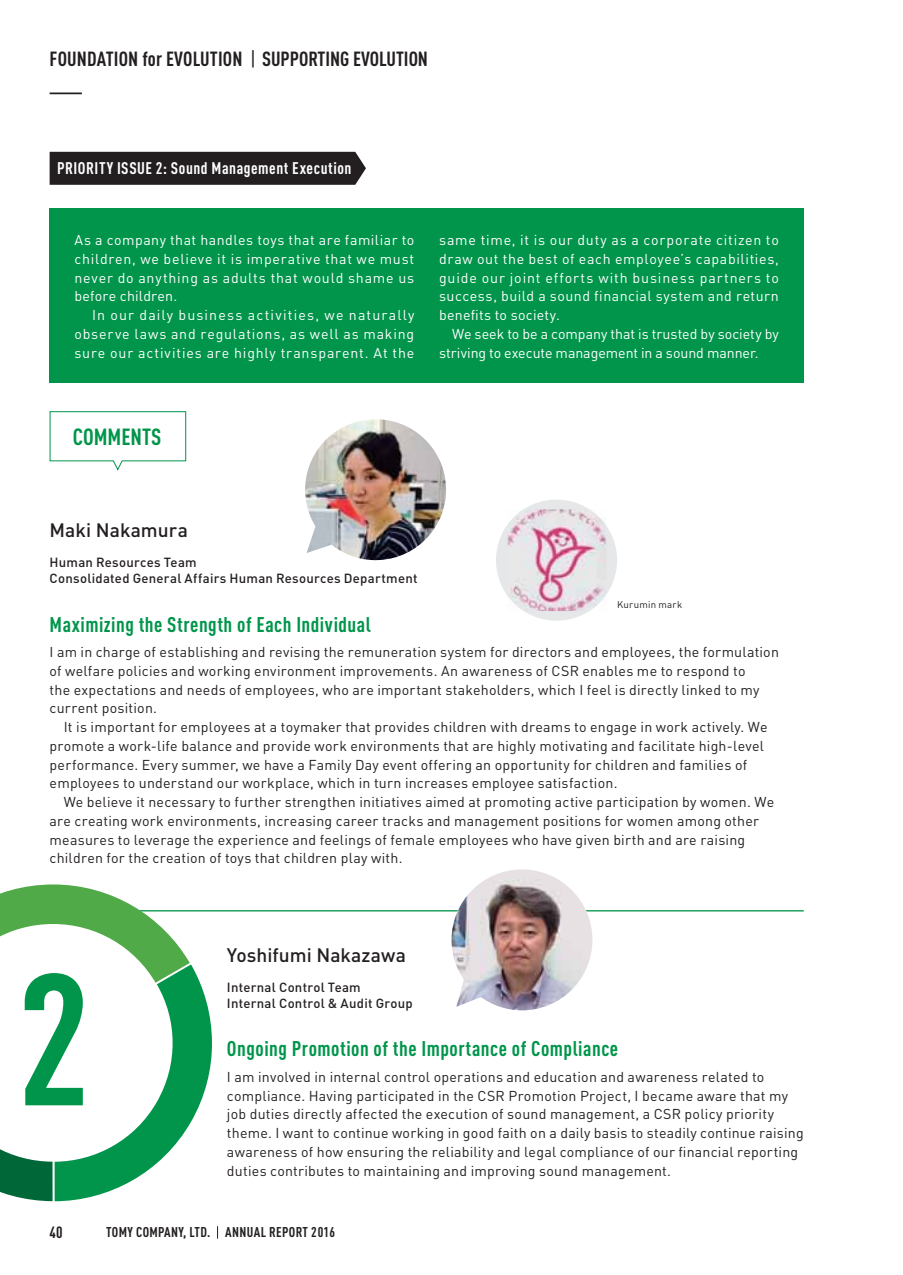
<style>
.page{position:relative;width:903px;height:1275px;background:#fff}
.page>*{position:absolute;margin:0;border:0;box-sizing:border-box;transform-origin:0 0}
.t1{font:700 condensed 183.75px "DIN Pro";color:#00954b}
.t2{font:700 condensed 23.1px "DIN Pro";color:#00954b}
.t3{font:700 condensed 21px "DIN Pro";letter-spacing:.025em;color:#00954b}
.t4{font:700 condensed 20.3px "DIN Pro";color:#231f20}
.t5{font:500 19.25px "DIN";color:#231f20}
.t6{font:700 condensed 16.62px "DIN Pro";letter-spacing:.03em;color:#fff}
.t7{font:700 condensed 16.1px "DIN Pro";color:#231f20}
.t8{font:14.17px/18.7px "DIN";letter-spacing:.015em;color:#231f20}
.t9{font:14.17px/18.7px "DIN";letter-spacing:.03em;color:#fff;text-align:justify}
.t10{font:14.17px/18.7px "DIN";letter-spacing:-.005em;color:#fff}
.t11{font:700 condensed 14px "DIN Pro";letter-spacing:.025em;color:#231f20}
.t12{font:500 13.12px/15.8px "DIN";letter-spacing:.02em;color:#231f20}
.t13{font:9.62px "DIN";letter-spacing:.025em;color:#231f20}
.s1{font-family:"DIN";font-weight:400;font-stretch:normal}
</style>
<div class="page">
<div style="left:50px;top:152px;width:316px;height:33px;background:#231f20"></div>
<div style="left:50px;top:208px;width:754px;height:175px;background:#00954b"></div>
<hr style="left:50px;top:93px;width:32px;height:1px;background:#231f20">
<hr style="left:134px;top:910px;width:670px;height:1px;background:#00954b">
<svg style="left:49px;top:411px;width:138px;height:60px"></svg>
<img style="left:305px;top:419px;width:141px;height:142px">
<img style="left:451px;top:869px;width:141px;height:141px">
<svg style="left:0;top:884px;width:220px;height:317px"></svg>
<div style="left:496px;top:500px;width:121px;height:121px;background:#e6e7e8;border-radius:50%"></div>
<img style="left:507px;top:509px;width:99px;height:102px;border-radius:16px">
<svg style="left:217px;top:1226px;width:1px;height:13px"></svg>
<h3 class="t4" style="left:50px;top:51px;width:380px">FOUNDATION for EVOLUTION <span class="s1">|</span> SUPPORTING EVOLUTION</h3>
<p class="t6" style="left:57px;top:162px;width:296px">PRIORITY ISSUE 2: Sound Management Execution</p>
<p class="t9" style="left:74px;top:232px;width:341px">As a company that handles toys that are familiar to children, we believe it is imperative that we must never do anything as adults that would shame us before children.</p>
<p class="t9" style="left:74px;top:307px;width:341px;text-indent:18px">In our daily business activities, we naturally observe laws and regulations, as well as making sure our activities are highly transparent. At the</p>
<p class="t9" style="left:439px;top:232px;width:341px">same time, it is our duty as a corporate citizen to draw out the best of each employee’s capabilities, guide our joint efforts with business partners to success, build a sound financial system and return benefits to society.</p>
<p class="t10" style="left:439px;top:326px;width:341px;text-indent:13px">We seek to be a company that is trusted by society by striving to execute management in a sound manner.</p>
<h2 class="t2" style="left:73px;top:428px;width:90px">COMMENTS</h2>
<h3 class="t5" style="left:50px;top:524px;width:140px">Maki Nakamura</h3>
<p class="t12" style="left:50px;top:556px;width:369px">Human Resources Team<br>Consolidated General Affairs Human Resources Department</p>
<h3 class="t3" style="left:50px;top:617px;width:323px">Maximizing the Strength of Each Individual</h3>
<p class="t8" style="left:50px;top:644px;width:731px">I am in charge of establishing and revising the remuneration system for directors and employees, the formulation of welfare policies and working environment improvements. An awareness of CSR enables me to respond to<br>the expectations and needs of employees, who are important stakeholders, which I feel is directly linked to my current position.</p>
<p class="t8" style="left:50px;top:719px;width:719px;text-indent:14px">It is important for employees at a toymaker that provides children with dreams to engage in work actively. We promote a work-life balance and provide work environments that are highly motivating and facilitate high-level performance. Every summer, we have a Family Day event offering an opportunity for children and families of employees to understand our workplace, which in turn increases employee satisfaction.</p>
<p class="t8" style="left:50px;top:794px;width:726px;text-indent:14px">We believe it necessary to further strengthen initiatives aimed at promoting active participation by women. We are creating work environments, increasing career tracks and management positions for women among other measures to leverage the experience and feelings of female employees who have given birth and are raising children for the creation of toys that children play with.</p>
<p class="t13" style="left:617px;top:601px;width:67px">Kurumin mark</p>
<h1 class="t1" style="left:17px;top:973px;width:75px">2</h1>
<p class="t7" style="left:50px;top:1226px;width:14px">40</p>
<h3 class="t5" style="left:227px;top:948px;width:180px">Yoshifumi Nakazawa</h3>
<p class="t12" style="left:227px;top:981px;width:187px">Internal Control Team<br>Internal Control &amp; Audit Group</p>
<h3 class="t3" style="left:227px;top:1041px;width:393px">Ongoing Promotion of the Importance of Compliance</h3>
<p class="t8" style="left:227px;top:1069px;width:578px">I am involved in internal control operations and education and awareness related to compliance. Having participated in the CSR Promotion Project, I became aware that my job duties directly affected the execution of sound management, a CSR policy priority theme. I want to continue working in good faith on a daily basis to steadily continue raising awareness of how ensuring the reliability and legal compliance of our financial reporting duties contributes to maintaining and improving sound management.</p>
<p class="t11" style="left:106px;top:1227px;width:231px">TOMY COMPANY, LTD. ANNUAL REPORT 2016</p>
</div>
